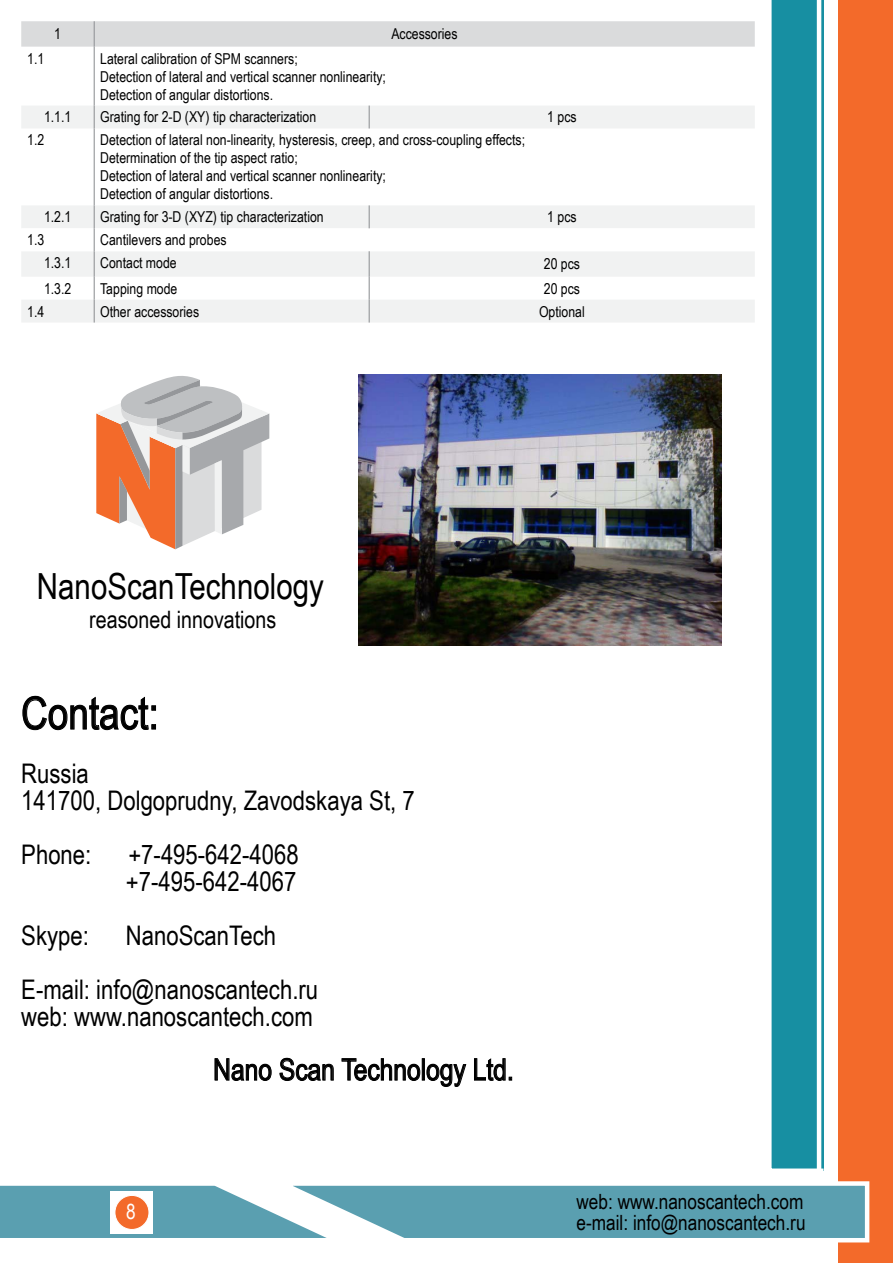
<style>
.page{position:relative;width:893px;height:1263px;background:#fff}
.page>*{position:absolute;margin:0;border:0;box-sizing:border-box;transform-origin:0 0}
.t1{font:45px "Arial Narrow";color:#000}
.t2{font:36px "Arial Narrow";color:#000}
.t3{font:30px "Arial Narrow";color:#000}
.t4{font:27px/27px "Arial Narrow";color:#000}
.t5{font:24px "Arial Narrow";color:#000}
.t6{font:21px/21px "Arial Narrow";color:#000}
.t7{font:21px "Arial Narrow";color:#fff}
.t8{font:15px/18px "Arial Narrow";color:#000}
</style>
<div class="page">
<div style="left:839px;top:0;width:54px;height:1263px;background:#f36a2a"></div>
<svg style="left:0;top:1177px;width:870px;height:69px"></svg>
<div style="left:111px;top:1191px;width:42px;height:43px;background:#fff"></div>
<div style="left:115px;top:1195px;width:34px;height:34px;background:#f36a2a;border-radius:50%"></div>
<div style="left:115px;top:1195px;width:34px;height:34px;border:1px solid #fff;border-radius:50%"></div>
<svg style="left:771px;top:0;width:53px;height:1171px;background:#2b98aa"></svg>
<hr style="left:817px;top:0;width:4px;height:1175px;background:#fff">
<svg style="left:21px;top:106px;width:734px;height:99px"></svg>
<svg style="left:21px;top:21px;width:734px;height:26px;background:#dadbdc"></svg>
<hr style="left:94px;top:47px;width:1px;height:59px;background:#95979a">
<hr style="left:94px;top:128px;width:1px;height:77px;background:#95979a">
<svg style="left:21px;top:205px;width:734px;height:118px"></svg>
<svg style="left:94px;top:106px;width:1px;height:22px"></svg>
<svg style="left:369px;top:106px;width:1px;height:22px"></svg>
<svg style="left:22px;top:695px;width:134px;height:35px"></svg>
<svg style="left:214px;top:1058px;width:58px;height:23px"></svg>
<svg style="left:279px;top:1057px;width:55px;height:24px"></svg>
<svg style="left:341px;top:1058px;width:126px;height:29px"></svg>
<svg style="left:474px;top:1058px;width:38px;height:23px"></svg>
<img style="left:359px;top:374px;width:362px;height:272px">
<svg style="left:96px;top:376px;width:173px;height:173px"></svg>
<p class="t8" style="left:54px;top:25px;width:8px">1</p>
<p class="t8" style="left:391px;top:25px;width:68px">Accessories</p>
<p class="t8" style="left:27px;top:49px;width:19px">1.1</p>
<p class="t8" style="left:100px;top:49px;width:287px">Lateral calibration of SPM scanners;<br>Detection of lateral and vertical scanner nonlinearity;<br>Detection of angular distortions.</p>
<p class="t8" style="left:44px;top:108px;width:29px">1.1.1</p>
<p class="t8" style="left:100px;top:108px;width:218px">Grating for 2-D (XY) tip characterization</p>
<p class="t8" style="left:547px;top:108px;width:31px">1 pcs</p>
<p class="t8" style="left:27px;top:131px;width:19px">1.2</p>
<p class="t8" style="left:100px;top:131px;width:426px">Detection of lateral non-linearity, hysteresis, creep, and cross-coupling effects; Determination of the tip aspect ratio;<br>Detection of lateral and vertical scanner nonlinearity;<br>Detection of angular distortions.</p>
<p class="t8" style="left:44px;top:207px;width:29px">1.2.1</p>
<p class="t8" style="left:100px;top:207px;width:225px">Grating for 3-D (XYZ) tip characterization</p>
<p class="t8" style="left:547px;top:207px;width:31px">1 pcs</p>
<p class="t8" style="left:27px;top:230px;width:19px">1.3</p>
<p class="t8" style="left:100px;top:230px;width:128px">Сantilevers and probes</p>
<p class="t8" style="left:44px;top:253px;width:29px">1.3.1</p>
<p class="t8" style="left:100px;top:253px;width:78px">Contact mode</p>
<p class="t8" style="left:544px;top:255px;width:38px">20 pcs</p>
<p class="t8" style="left:44px;top:279px;width:29px">1.3.2</p>
<p class="t8" style="left:100px;top:279px;width:79px">Tapping mode</p>
<p class="t8" style="left:544px;top:279px;width:38px">20 pcs</p>
<p class="t8" style="left:27px;top:302px;width:19px">1.4</p>
<p class="t8" style="left:100px;top:302px;width:101px">Other accessories</p>
<p class="t8" style="left:539px;top:302px;width:47px">Optional</p>
<h2 class="t2" style="left:37px;top:560px;width:289px">NanoScanTechnology</h2>
<h3 class="t5" style="left:89px;top:602px;width:189px">reasoned innovations</h3>
<h1 class="t1" style="left:21px;top:680px;width:139px">Contact:</h1>
<h3 class="t4" style="left:21px;top:759px;width:395px">Russia<br>141700, Dolgoprudny, Zavodskaya St, 7</h3>
<h3 class="t4" style="left:21px;top:840px;width:72px">Phone:</h3>
<h3 class="t4" style="left:126px;top:840px;width:174px">+7-495-642-4068 +7-495-642-4067</h3>
<h3 class="t4" style="left:21px;top:921px;width:69px">Skype:</h3>
<h3 class="t4" style="left:21px;top:908px;width:298px;line-height:54px;text-indent:105px">NanoScanTech<br>E-mail: info@nanoscantech.ru</h3>
<h3 class="t4" style="left:21px;top:1002px;width:293px">web: www.nanoscantech.com</h3>
<h3 class="t3" style="left:213px;top:1047px;width:302px">Nano Scan Technology Ltd.</h3>
<h3 class="t7" style="left:126px;top:1196px;width:11px">8</h3>
<h3 class="t6" style="left:576px;top:1190px;width:231px">web: www.nanoscantech.com e-mail: info@nanoscantech.ru</h3>
</div>
